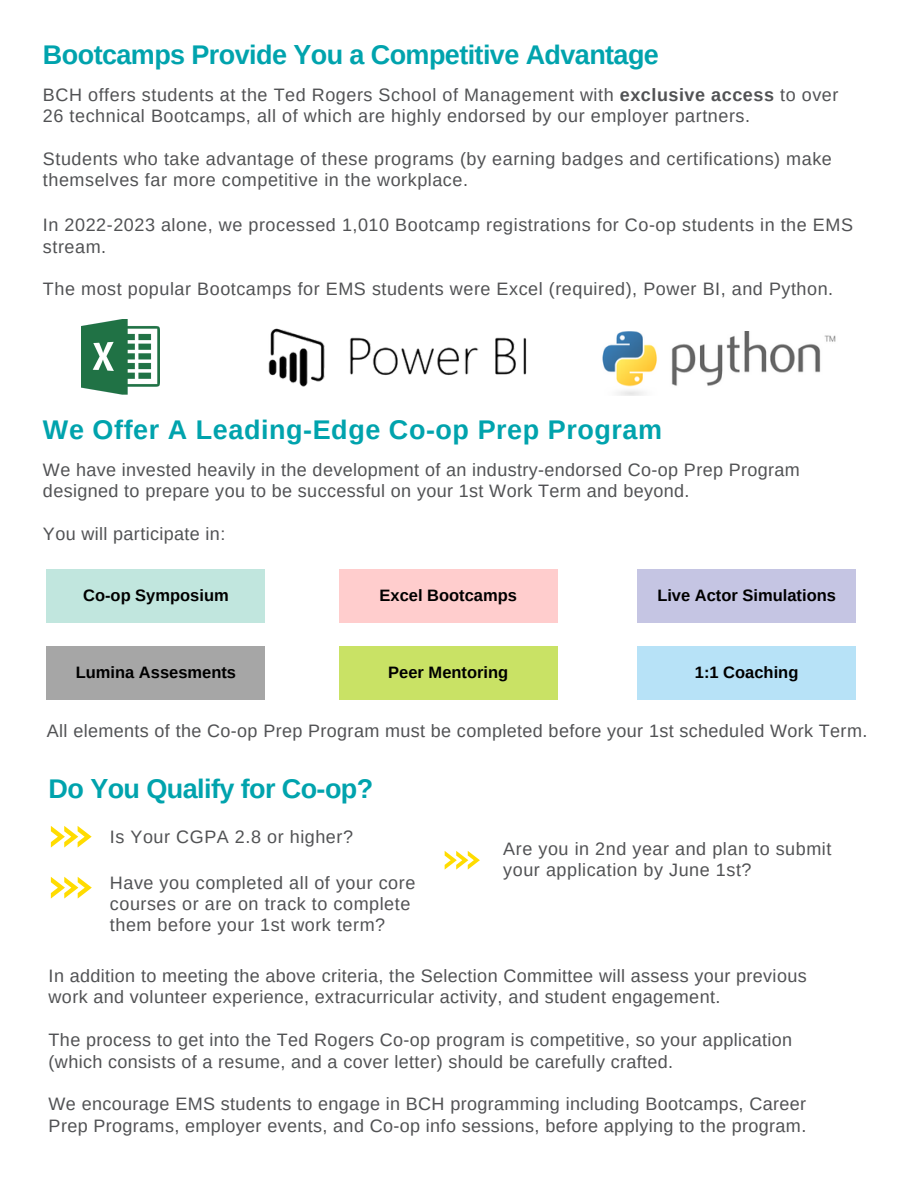
<style>
.page{position:relative;width:918px;height:1188px;background:#fff}
.page>*{position:absolute;margin:0;border:0;box-sizing:border-box;transform-origin:0 0}
.t1{font:700 27px "Arimo";letter-spacing:-.02em;color:#00a3ad}
.t2{font:700 27px "Arimo";letter-spacing:.02em;color:#00a3ad}
.t3{font:18px/21.3px "Arimo";letter-spacing:.02em;color:#515254}
.t4{font:700 16.5px "Arimo";color:#000}
.s1{font-weight:700}
</style>
<div class="page">
<img style="left:82px;top:319px;width:77px;height:75px">
<img style="left:602px;top:331px;width:234px;height:64px">
<div style="left:47px;top:569px;width:218px;height:53px;background:#c1e6de"></div>
<div style="left:339px;top:569px;width:218px;height:53px;background:#ffcdcd"></div>
<div style="left:638px;top:569px;width:218px;height:53px;background:#c5c5e3"></div>
<div style="left:47px;top:647px;width:218px;height:53px;background:#a6a6a6"></div>
<div style="left:339px;top:647px;width:218px;height:53px;background:#c9e265"></div>
<div style="left:638px;top:647px;width:218px;height:53px;background:#b7e2f7"></div>
<svg style="left:51px;top:826px;width:40px;height:21px"></svg>
<svg style="left:51px;top:877px;width:41px;height:21px"></svg>
<svg style="left:445px;top:851px;width:35px;height:19px"></svg>
<img style="left:268px;top:328px;width:259px;height:59px">
<p class="t1" style="left:43px;top:40px;width:617px">Bootcamps Provide You a Competitive Advantage</p>
<p class="t3" style="left:43px;top:84px;width:797px">BCH offers students at the Ted Rogers School of Management with <span class="s1">exclusive access</span> to over<br>26 technical Bootcamps, all of which are highly endorsed by our employer partners.</p>
<p class="t3" style="left:43px;top:148px;width:790px">Students who take advantage of these programs (by earning badges and certifications) make themselves far more competitive in the workplace.</p>
<p class="t3" style="left:43px;top:214px;width:812px">In 2022-2023 alone, we processed 1,010 Bootcamp registrations for Co-op students in the EMS stream.</p>
<p class="t3" style="left:43px;top:279px;width:792px">The most popular Bootcamps for EMS students were Excel (required), Power BI, and Python.</p>
<p class="t2" style="left:43px;top:414px;width:621px">We Offer A Leading-Edge Co-op Prep Program</p>
<p class="t3" style="left:43px;top:459px;width:758px">We have invested heavily in the development of an industry-endorsed Co-op Prep Program designed to prepare you to be successful on your 1st Work Term and beyond.</p>
<h1 class="t3" style="left:43px;top:523px;width:184px">You will participate in:</h1>
<p class="t4" style="left:83px;top:586px;width:147px">Co-op Symposium</p>
<p class="t4" style="left:380px;top:586px;width:139px">Excel Bootcamps</p>
<p class="t4" style="left:657px;top:586px;width:180px">Live Actor Simulations</p>
<p class="t4" style="left:76px;top:663px;width:162px">Lumina Assesments</p>
<p class="t4" style="left:388px;top:663px;width:122px">Peer Mentoring</p>
<p class="t4" style="left:695px;top:663px;width:105px">1:1 Coaching</p>
<p class="t3" style="left:47px;top:720px;width:822px">All elements of the Co-op Prep Program must be completed before your 1st scheduled Work Term.</p>
<p class="t1" style="left:49px;top:774px;width:326px">Do You Qualify for Co-op?</p>
<p class="t3" style="left:503px;top:838px;width:330px">Are you in 2nd year and plan to submit your application by June 1st?</p>
<h1 class="t3" style="left:110px;top:826px;width:245px">Is Your CGPA 2.8 or higher?</h1>
<p class="t3" style="left:110px;top:872px;width:307px">Have you completed all of your core courses or are on track to complete them before your 1st work term?</p>
<p class="t3" style="left:49px;top:965px;width:760px">In addition to meeting the above criteria, the Selection Committee will assess your previous work and volunteer experience, extracurricular activity, and student engagement.</p>
<p class="t3" style="left:49px;top:1029px;width:745px">The process to get into the Ted Rogers Co-op program is competitive, so your application (which consists of a resume, and a cover letter) should be carefully crafted.</p>
<p class="t3" style="left:49px;top:1093px;width:759px">We encourage EMS students to engage in BCH programming including Bootcamps, Career<br>Prep Programs, employer events, and Co-op info sessions, before applying to the program.</p>
</div>
